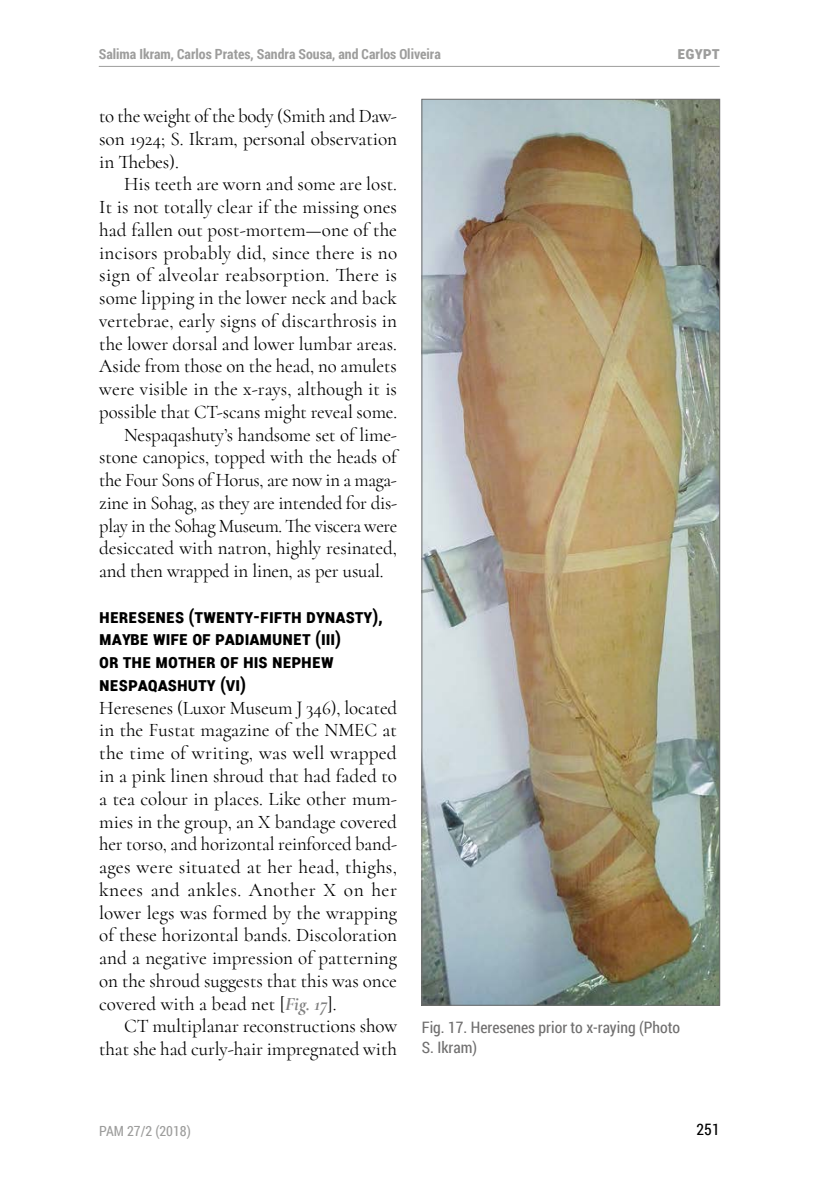
<style>
.page{position:relative;width:819px;height:1191px;background:#fff}
.page>*{position:absolute;margin:0;border:0;box-sizing:border-box;transform-origin:0 0}
.t1{font:19.25px/22.8px "Cormorant";letter-spacing:-.005em;color:#000;text-align:justify}
.t2{font:700 19.25px/22.8px "Roboto Condensed";color:#000}
.t3{font:19.25px "Cormorant";letter-spacing:-.005em;color:#000;scale:.96 1}
.t4{font:19.25px "Cormorant";letter-spacing:.015em;color:#000}
.t5{font:700 17.5px "Roboto Condensed";color:#9d9d9c}
.t6{font:15.75px/19.2px "Roboto Condensed";color:#706f6f}
.t7{font:15.75px "Roboto Condensed";color:#000}
.t8{font:700 14px "Roboto Condensed";color:#9d9d9c}
.t9{font:14px "Roboto Condensed";color:#9d9d9c}
.s1{font-weight:700;font-style:italic;color:#818181}
</style>
<div class="page">
<hr style="left:99px;top:66px;width:620px;height:1px;background:#9d9d9c">
<img style="left:423px;top:101px;width:295px;height:902px">
<p class="t8" style="left:99px;top:44px;width:343px">Salima Ikram, Carlos Prates, Sandra Sousa, and Carlos Oliveira</p>
<p class="t5" style="left:677px;top:40px;width:44px">EGYPT</p>
<p class="t1" style="left:99px;top:104px;width:299px">to the weight of the body (Smith and Daw&shy;son 1924; S. Ikram, personal observation in Thebes).</p>
<p class="t1" style="left:124px;top:173px;width:274px">His teeth are worn and some are lost.</p>
<p class="t1" style="left:99px;top:195px;width:299px">It is not totally clear if the missing ones</p>
<p class="t1" style="left:99px;top:218px;width:299px">had fallen out post-mortem—one of the</p>
<p class="t1" style="left:99px;top:241px;width:299px">incisors probably did, since there is no</p>
<p class="t4" style="left:99px;top:263px;width:299px">sign of alveolar reabsorption. There is</p>
<p class="t1" style="left:99px;top:286px;width:299px">some lipping in the lower neck and back</p>
<p class="t1" style="left:99px;top:309px;width:299px">vertebrae, early signs of discarthrosis in</p>
<p class="t1" style="left:99px;top:332px;width:299px">the lower dorsal and lower lumbar areas.</p>
<p class="t1" style="left:99px;top:355px;width:299px">Aside from those on the head, no amulets</p>
<p class="t1" style="left:99px;top:377px;width:299px">were visible in the x-rays, although it is</p>
<p class="t1" style="left:99px;top:400px;width:299px">possible that CT-scans might reveal some.</p>
<p class="t1" style="left:124px;top:423px;width:274px">Nespaqashuty’s handsome set of lime-</p>
<p class="t1" style="left:99px;top:446px;width:299px">stone canopics, topped with the heads of</p>
<p class="t1" style="left:99px;top:468px;width:299px">the Four Sons of Horus, are now in a maga-</p>
<p class="t1" style="left:99px;top:491px;width:299px">zine in Sohag, as they are intended for dis-</p>
<p class="t3" style="left:99px;top:514px;width:312px">play in the Sohag Museum. The viscera were</p>
<p class="t1" style="left:99px;top:537px;width:299px">desiccated with natron, highly resinated,</p>
<p class="t1" style="left:99px;top:559px;width:286px">and then wrapped in linen, as per usual.</p>
<p class="t2" style="left:99px;top:603px;width:285px">Heresenes (Twenty-fifth Dynasty), maybe wife of Padiamunet (iii)<br>or the mother of his nephew<br>Nespaqashuty (vi)</p>
<p class="t1" style="left:99px;top:696px;width:299px">Heresenes (Luxor Museum J 346), located in the Fustat magazine of the NMEC at the time of writing, was well wrapped in a pink linen shroud that had faded to a tea colour in places. Like other mum&shy;mies in the group, an X bandage covered her torso, and horizontal reinforced band&shy;ages were situated at her head, thighs, knees and ankles. Another X on her lower legs was formed by the wrapping of these horizontal bands. Discoloration and a negative impression of patterning on the shroud suggests that this was once covered with a bead net [<span class="s1">Fig. 17</span>].</p>
<p class="t1" style="left:99px;top:1014px;width:299px;text-align:right">CT multiplanar reconstructions show that she had curly-hair impregnated with</p>
<p class="t6" style="left:422px;top:1017px;width:260px">Fig. 17. Heresenes prior to x-raying (Photo<br>S. Ikram)</p>
<p class="t9" style="left:99px;top:1121px;width:93px">PAM 27/2 (2018)</p>
<p class="t7" style="left:696px;top:1119px;width:25px">251</p>
</div>
